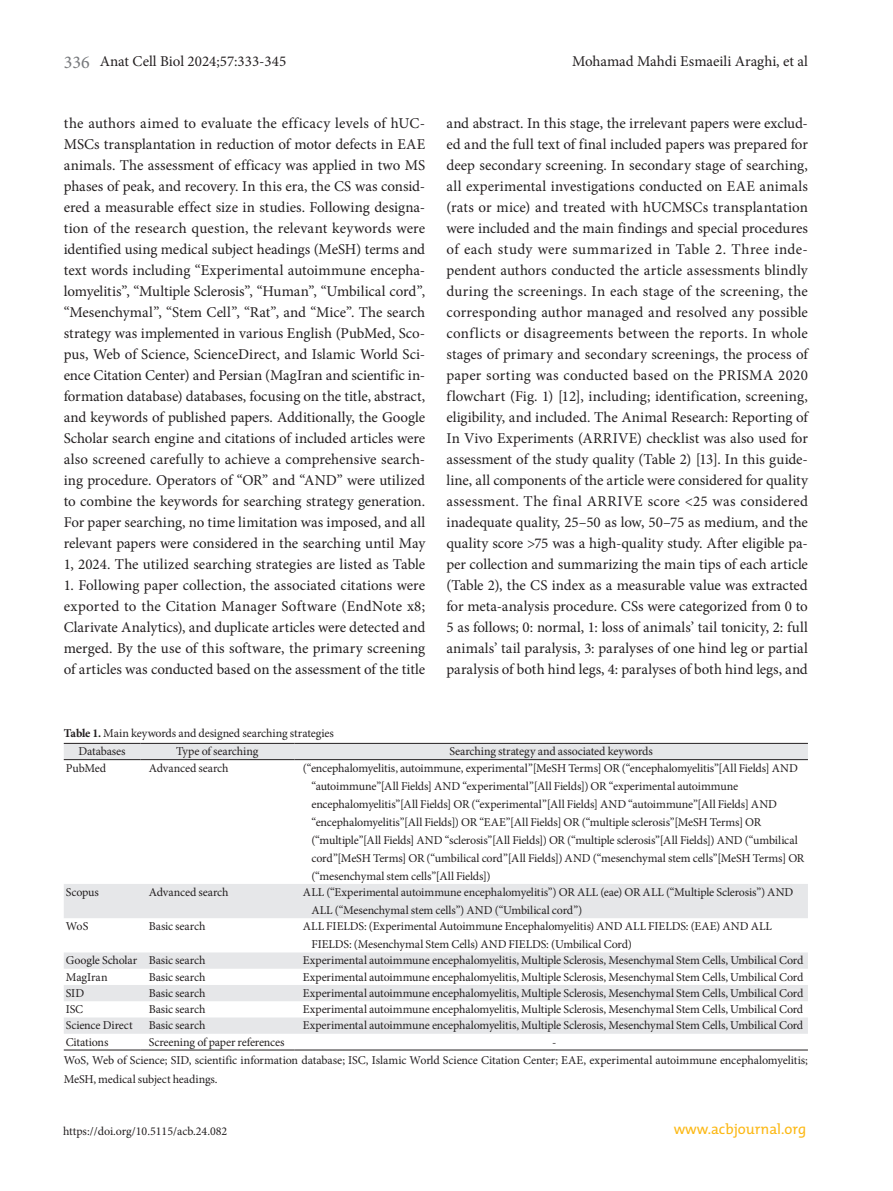
<style>
.page{position:relative;width:893px;height:1191px;background:#fff}
.page>*{position:absolute;margin:0;border:0;box-sizing:border-box;transform-origin:0 0}
.t1{font:15px/21px "Minion Pro";color:#231f20;text-align:justify}
.t2{font:14.7px "The Mix";color:#fcb814}
.t3{font:12px/18px "Minion Pro";letter-spacing:-.01em;color:#231f20}
.s1{font-size:18px;color:#76787b}
.s2{font-weight:700}
</style>
<div class="page">
<svg style="left:64px;top:744px;width:744px;height:289px"></svg>
<hr style="left:64px;top:743px;width:76px;height:1px;background:#231f20">
<hr style="left:140px;top:743px;width:154px;height:1px;background:#231f20">
<hr style="left:294px;top:743px;width:514px;height:1px;background:#231f20">
<hr style="left:64px;top:759px;width:76px;height:1px;background:#231f20">
<hr style="left:140px;top:759px;width:154px;height:1px;background:#231f20">
<hr style="left:294px;top:759px;width:514px;height:1px;background:#231f20">
<hr style="left:64px;top:1049px;width:76px;height:1px;background:#231f20">
<hr style="left:140px;top:1049px;width:154px;height:1px;background:#231f20">
<hr style="left:294px;top:1049px;width:514px;height:1px;background:#231f20">
<p class="t1" style="left:64px;top:50px;width:224px"><span class="s1">336</span> Anat Cell Biol 2024;57:333-345</p>
<p class="t1" style="left:572px;top:50px;width:237px">Mohamad Mahdi Esmaeili Araghi, et al</p>
<p class="t1" style="left:64px;top:113px;width:363px">the authors aimed to evaluate the efficacy levels of hUC-MSCs transplantation in reduction of motor defects in EAE animals. The assessment of efficacy was applied in two MS phases of peak, and recovery. In this era, the CS was consid&shy;ered a measurable effect size in studies. Following designa&shy;tion of the research question, the relevant keywords were identified using medical subject headings (MeSH) terms and text words including “Experimental autoimmune encepha&shy;lomyelitis”, “Multiple Sclerosis”, “Human”, “Umbilical cord”, “Mesenchymal”, “Stem Cell”, “Rat”, and “Mice”. The search strategy was implemented in various English (PubMed, Sco&shy;pus, Web of Science, ScienceDirect, and Islamic World Sci&shy;ence Citation Center) and Persian (MagIran and scientific in&shy;formation database) databases, focusing on the title, abstract, and keywords of published papers. Additionally, the Google Scholar search engine and citations of included articles were also screened carefully to achieve a comprehensive search&shy;ing procedure. Operators of “OR” and “AND” were utilized to combine the keywords for searching strategy generation.<br>For paper searching, no time limitation was imposed, and all relevant papers were considered in the searching until May 1, 2024. The utilized searching strategies are listed as Table</p>
<p class="t1" style="left:64px;top:575px;width:363px">1. Following paper collection, the associated citations were exported to the Citation Manager Software (EndNote x8; Clarivate Analytics), and duplicate articles were detected and merged. By the use of this software, the primary screening of articles was conducted based on the assessment of the title</p>
<p class="t1" style="left:446px;top:113px;width:363px">and abstract. In this stage, the irrelevant papers were exclud&shy;ed and the full text of final included papers was prepared for deep secondary screening. In secondary stage of searching, all experimental investigations conducted on EAE animals (rats or mice) and treated with hUCMSCs transplantation were included and the main findings and special procedures of each study were summarized in Table 2. Three inde&shy;pendent authors conducted the article assessments blindly during the screenings. In each stage of the screening, the corresponding author managed and resolved any possible conflicts or disagreements between the reports. In whole stages of primary and secondary screenings, the process of paper sorting was conducted based on the PRISMA 2020 flowchart (Fig. 1) [12], including; identification, screening, eligibility, and included. The Animal Research: Reporting of In Vivo Experiments (ARRIVE) checklist was also used for assessment of the study quality (Table 2) [13]. In this guide&shy;line, all components of the article were considered for quality assessment. The final ARRIVE score &lt;25 was considered inadequate quality, 25–50 as low, 50–75 as medium, and the quality score &gt;75 was a high-quality study. After eligible pa&shy;per collection and summarizing the main tips of each article (Table 2), the CS index as a measurable value was extracted for meta-analysis procedure. CSs were categorized from 0 to 5 as follows; 0: normal, 1: loss of animals’ tail tonicity, 2: full animals’ tail paralysis, 3: paralyses of one hind leg or partial paralysis of both hind legs, 4: paralyses of both hind legs, and</p>
<p class="t3" style="left:78px;top:723px;width:257px;line-height:18.8px;text-indent:-15px"><span class="s2">Table 1.</span> Main keywords and designed searching strategies<br>Databases</p>
<p class="t3" style="left:176px;top:742px;width:84px">Type of searching</p>
<p class="t3" style="left:449px;top:742px;width:205px">Searching strategy and associated keywords</p>
<p class="t3" style="left:66px;top:759px;width:42px">PubMed</p>
<p class="t3" style="left:149px;top:759px;width:81px">Advanced search</p>
<p class="t3" style="left:311px;top:759px;width:494px;text-indent:-9px">(“encephalomyelitis, autoimmune, experimental”[MeSH Terms] OR (“encephalomyelitis”[All Fields] AND “autoimmune”[All Fields] AND “experimental”[All Fields]) OR “experimental autoimmune encephalomyelitis”[All Fields] OR (“experimental”[All Fields] AND “autoimmune”[All Fields] AND “encephalomyelitis”[All Fields]) OR “EAE”[All Fields] OR (“multiple sclerosis”[MeSH Terms] OR (“multiple”[All Fields] AND “sclerosis”[All Fields]) OR (“multiple sclerosis”[All Fields]) AND (“umbilical cord”[MeSH Terms] OR (“umbilical cord”[All Fields]) AND (“mesenchymal stem cells”[MeSH Terms] OR (“mesenchymal stem cells”[All Fields])</p>
<p class="t3" style="left:66px;top:883px;width:35px">Scopus</p>
<p class="t3" style="left:149px;top:883px;width:81px">Advanced search</p>
<p class="t3" style="left:311px;top:883px;width:483px;text-indent:-9px">ALL (“Experimental autoimmune encephalomyelitis”) OR ALL (eae) OR ALL (“Multiple Sclerosis”) AND<br>ALL (“Mesenchymal stem cells”) AND (“Umbilical cord”)</p>
<p class="t3" style="left:66px;top:917px;width:24px">WoS</p>
<p class="t3" style="left:149px;top:917px;width:58px">Basic search</p>
<p class="t3" style="left:311px;top:917px;width:462px;text-indent:-9px">ALL FIELDS: (Experimental Autoimmune Encephalomyelitis) AND ALL FIELDS: (EAE) AND ALL<br>FIELDS: (Mesenchymal Stem Cells) AND FIELDS: (Umbilical Cord)</p>
<p class="t3" style="left:66px;top:951px;width:141px">Google Scholar Basic search</p>
<p class="t3" style="left:303px;top:951px;width:502px">Experimental autoimmune encephalomyelitis, Multiple Sclerosis, Mesenchymal Stem Cells, Umbilical Cord</p>
<p class="t3" style="left:66px;top:968px;width:43px">MagIran</p>
<p class="t3" style="left:149px;top:968px;width:58px">Basic search</p>
<p class="t3" style="left:303px;top:968px;width:502px">Experimental autoimmune encephalomyelitis, Multiple Sclerosis, Mesenchymal Stem Cells, Umbilical Cord</p>
<p class="t3" style="left:66px;top:984px;width:20px">SID</p>
<p class="t3" style="left:149px;top:984px;width:58px">Basic search</p>
<p class="t3" style="left:303px;top:984px;width:502px">Experimental autoimmune encephalomyelitis, Multiple Sclerosis, Mesenchymal Stem Cells, Umbilical Cord</p>
<p class="t3" style="left:66px;top:1000px;width:19px">ISC</p>
<p class="t3" style="left:149px;top:1000px;width:58px">Basic search</p>
<p class="t3" style="left:303px;top:1000px;width:502px">Experimental autoimmune encephalomyelitis, Multiple Sclerosis, Mesenchymal Stem Cells, Umbilical Cord</p>
<p class="t3" style="left:66px;top:1016px;width:68px">Science Direct</p>
<p class="t3" style="left:149px;top:1016px;width:58px">Basic search</p>
<p class="t3" style="left:303px;top:1016px;width:502px">Experimental autoimmune encephalomyelitis, Multiple Sclerosis, Mesenchymal Stem Cells, Umbilical Cord</p>
<p class="t3" style="left:66px;top:1033px;width:44px">Citations</p>
<p class="t3" style="left:64px;top:1032px;width:746px;line-height:18.5px;text-indent:85px">Screening of paper references<br>WoS, Web of Science; SID, scientific information database; ISC, Islamic World Science Citation Center; EAE, experimental autoimmune encephalomyelitis;<br>MeSH, medical subject headings.</p>
<p class="t3" style="left:63px;top:1122px;width:166px">https://doi.org/10.5115/acb.24.082</p>
<p class="t2" style="left:674px;top:1117px;width:134px">www.acbjournal.org</p>
</div>
